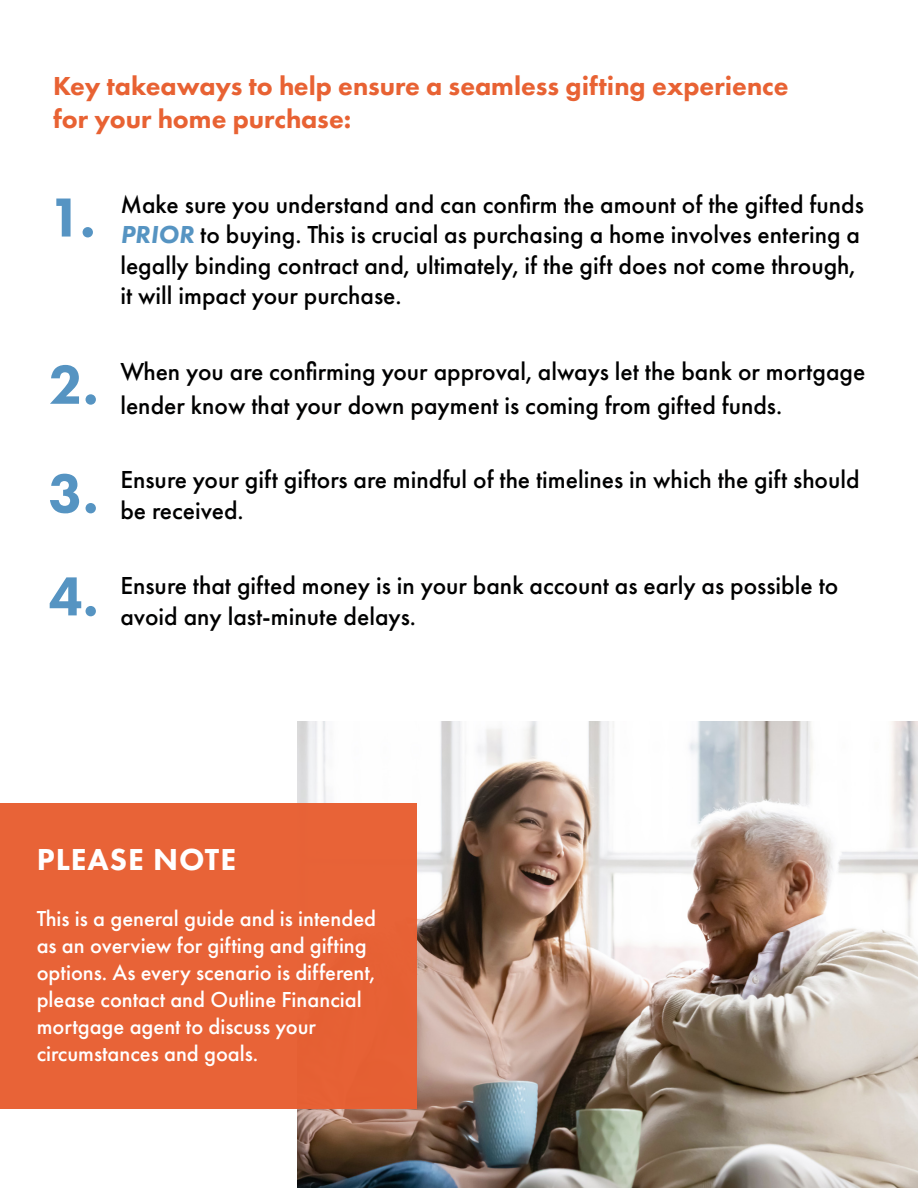
<style>
.page{position:relative;width:918px;height:1188px;background:#fff}
.page>*{position:absolute;margin:0;border:0;box-sizing:border-box;transform-origin:0 0}
.t1{font:800 57px/108.8px "Futura PT";color:#5694c2}
.t2{font:800 57px "Futura PT";color:#5694c3}
.t3{font:800 31.5px "Futura PT";letter-spacing:.03em;color:#fff}
.t4{font:800 27px/32.4px "Futura PT";color:#e86233}
.t5{font:500 25.5px/30.6px "Futura PT";color:#000101}
.t6{font:500 25.5px/30.6px "Futura PT";color:#000}
.t7{font:500 22.5px/27px "Futura PT";color:#fff}
.s1{font-weight:800;font-style:italic;color:#5694c2}
</style>
<div class="page">
<img style="left:297px;top:721px;width:621px;height:467px">
<div style="left:0;top:803px;width:417px;height:305px;background:#e86033"></div>
<p class="t4" style="left:53px;top:70px;width:737px">Key takeaways to help ensure a seamless gifting experience for your home purchase:</p>
<h1 class="t2" style="left:49px;top:182px;width:49px">1.</h1>
<h1 class="t1" style="left:49px;top:329px;width:52px">2.<br>3.</h1>
<h1 class="t1" style="left:49px;top:541px;width:52px">4.</h1>
<p class="t6" style="left:120px;top:189px;width:745px">Make sure you understand and can confirm the amount of the gifted funds <span class="s1">PRIOR</span> to buying. This is crucial as purchasing a home involves entering a legally binding contract and, ultimately, if the gift does not come through, it will impact your purchase.</p>
<p class="t5" style="left:120px;top:354px;width:746px;line-height:34.5px">When you are confirming your approval, always let the bank or mortgage lender know that your down payment is coming from gifted funds.</p>
<p class="t5" style="left:120px;top:465px;width:741px">Ensure your gift giftors are mindful of the timelines in which the gift should be received.</p>
<p class="t5" style="left:120px;top:571px;width:720px">Ensure that gifted money is in your bank account as early as possible to avoid any last-minute delays.</p>
<p class="t3" style="left:37px;top:840px;width:201px">PLEASE NOTE</p>
<p class="t7" style="left:37px;top:905px;width:341px">This is a general guide and is intended as an overview for gifting and gifting options. As every scenario is different, please contact and Outline Financial mortgage agent to discuss your circumstances and goals.</p>
</div>
